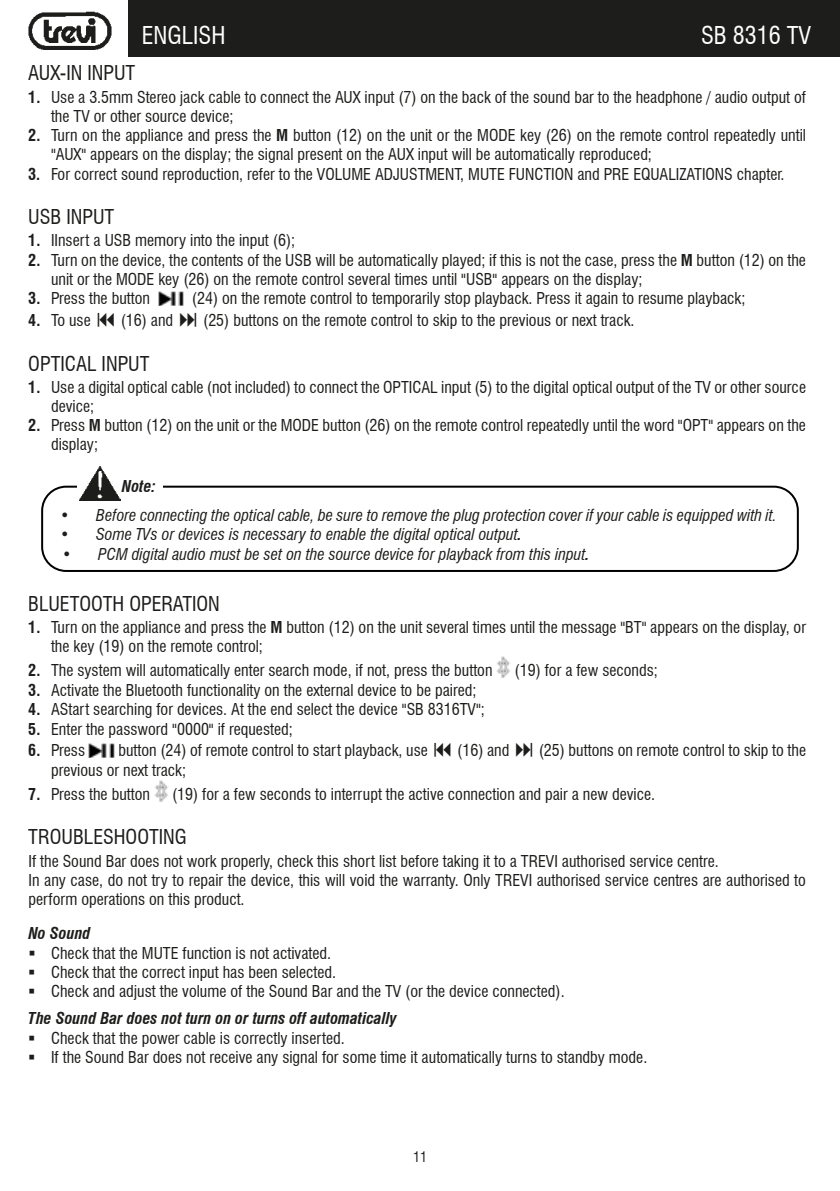
<style>
.page{position:relative;width:840px;height:1191px;background:#fff}
.page>*{position:absolute;margin:0;border:0;box-sizing:border-box;transform-origin:0 0}
.Titolo{font:condensed 24px "Swiss 721 BT";color:#fff}
.Titolo-2{font:condensed 20px "Swiss 721 BT";color:#1d1d1b}
.Testo_rientrato{font:condensed 16px/19.2px "Swiss 721 BT";color:#1d1d1b}
.Corpo_testo{font:condensed 16px/19.2px "Swiss 721 BT";color:#1d1d1b}
.t1{font:italic condensed 16px "Swiss 721 BT";color:#1d1d1b}
.Testo_rientrato-2{font:italic 700 condensed 16px "Swiss 721 BT";color:#1d1d1b}
.Corpo_testo-2{font:italic 700 condensed 16px "Swiss 721 BT";color:#1d1d1b}
.t2{font:condensed 14px "Swiss 721 BT";color:#1d1d1b}
.s1{font-weight:700}
</style>
<div class="page">
<div style="left:128px;top:0;width:711px;height:57px;background:#1d1d1b"></div>
<img style="left:29px;top:12px;width:83px;height:38px">
<img style="left:158px;top:291px;width:26px;height:15px">
<div style="left:41px;top:485px;width:757px;height:87px;border:2px solid #000;border-radius:24px"></div>
<div style="left:78px;top:466px;width:44px;height:36px;background:#fff"></div>
<img style="left:80px;top:466px;width:40px;height:35px">
<div style="left:121px;top:480px;width:41px;height:19px;background:#fff"></div>
<img style="left:497px;top:656px;width:13px;height:22px">
<img style="left:89px;top:743px;width:26px;height:15px">
<img style="left:155px;top:780px;width:13px;height:21px">
<p class="Titolo" style="left:142px;top:21px;width:85px">ENGLISH</p>
<h1 class="Titolo" style="left:700px;top:21px;width:111px">SB 8316 TV</h1>
<p class="Titolo-2" style="left:28px;top:61px;width:108px">AUX-IN INPUT</p>
<p class="Testo_rientrato" style="left:51px;top:87px;width:756px;text-indent:-23px"><span class="s1">1.</span> Use a 3.5mm Stereo jack cable to connect the AUX input (7) on the back of the sound bar to the headphone / audio output of the TV or other source device;</p>
<p class="Testo_rientrato" style="left:51px;top:126px;width:756px;text-indent:-23px"><span class="s1">2.</span> Turn on the appliance and press the <span class="s1">M</span> button (12) on the unit or the MODE key (26) on the remote control repeatedly until "AUX" appears on the display; the signal present on the AUX input will be automatically reproduced;</p>
<p class="Testo_rientrato" style="left:28px;top:164px;width:757px"><span class="s1">3.</span> For correct sound reproduction, refer to the VOLUME ADJUSTMENT, MUTE FUNCTION and PRE EQUALIZATIONS chapter.</p>
<p class="Titolo-2" style="left:28px;top:205px;width:87px">USB INPUT</p>
<p class="Testo_rientrato" style="left:28px;top:231px;width:268px"><span class="s1">1.</span> IInsert a USB memory into the input (6);</p>
<p class="Testo_rientrato" style="left:51px;top:250px;width:756px;text-indent:-23px"><span class="s1">2.</span> Turn on the device, the contents of the USB will be automatically played; if this is not the case, press the <span class="s1">M</span> button (12) on the unit or the MODE key (26) on the remote control several times until "USB" appears on the display;</p>
<p class="Testo_rientrato" style="left:28px;top:289px;width:123px"><span class="s1">3.</span> Press the button</p>
<p class="Testo_rientrato" style="left:192px;top:289px;width:554px">(24) on the remote control to temporarily stop playback. Press it again to resume playback;</p>
<p class="Testo_rientrato" style="left:28px;top:311px;width:64px"><span class="s1">4.</span> To use</p>
<p class="Testo_rientrato" style="left:121px;top:311px;width:54px">(16) and</p>
<p class="Testo_rientrato" style="left:203px;top:311px;width:432px">(25) buttons on the remote control to skip to the previous or next track.</p>
<p class="Titolo-2" style="left:28px;top:351px;width:123px">OPTICAL INPUT</p>
<p class="Testo_rientrato" style="left:51px;top:377px;width:756px;text-indent:-23px"><span class="s1">1.</span> Use a digital optical cable (not included) to connect the OPTICAL input (5) to the digital optical output of the TV or other source device;</p>
<p class="Testo_rientrato" style="left:51px;top:416px;width:756px;text-indent:-23px"><span class="s1">2.</span> Press <span class="s1">M</span> button (12) on the unit or the MODE button (26) on the remote control repeatedly until the word "OPT" appears on the display;</p>
<p class="Corpo_testo-2" style="left:122px;top:477px;width:36px">Note:</p>
<p class="t1" style="left:60px;top:505px;width:717px">• Before connecting the optical cable, be sure to remove the plug protection cover if your cable is equipped with it.</p>
<p class="t1" style="left:60px;top:525px;width:463px">• Some TVs or devices is necessary to enable the digital optical output<span class="s1">.</span></p>
<p class="t1" style="left:62px;top:544px;width:528px">• PCM digital audio must be set on the source device for playback from this input<span class="s1">.</span></p>
<p class="Titolo-2" style="left:28px;top:591px;width:193px">BLUETOOTH OPERATION</p>
<p class="Testo_rientrato" style="left:51px;top:617px;width:756px;text-indent:-23px"><span class="s1">1.</span> Turn on the appliance and press the <span class="s1">M</span> button (12) on the unit several times until the message "BT" appears on the display, or the key (19) on the remote control;</p>
<p class="Testo_rientrato" style="left:28px;top:661px;width:465px"><span class="s1">2.</span> The system will automatically enter search mode, if not, press the button</p>
<p class="Testo_rientrato" style="left:514px;top:661px;width:145px">(19) for a few seconds;</p>
<p class="Testo_rientrato" style="left:28px;top:680px;width:449px"><span class="s1">3.</span> Activate the Bluetooth functionality on the external device to be paired;</p>
<p class="Testo_rientrato" style="left:28px;top:700px;width:458px"><span class="s1">4.</span> AStart searching for devices. At the end select the device "SB 8316TV";</p>
<p class="Testo_rientrato" style="left:28px;top:719px;width:266px"><span class="s1">5.</span> Enter the password "0000" if requested;</p>
<p class="Testo_rientrato" style="left:28px;top:741px;width:58px"><span class="s1">6.</span> Press</p>
<p class="Testo_rientrato" style="left:118px;top:741px;width:311px">button (24) of remote control to start playback, use</p>
<p class="Testo_rientrato" style="left:457px;top:741px;width:54px">(16) and</p>
<p class="Testo_rientrato" style="left:538px;top:741px;width:268px">(25) buttons on remote control to skip to the</p>
<p class="Testo_rientrato" style="left:51px;top:760px;width:136px">previous or next track;</p>
<p class="Testo_rientrato" style="left:28px;top:784px;width:123px"><span class="s1">7.</span> Press the button</p>
<p class="Testo_rientrato" style="left:172px;top:784px;width:484px">(19) for a few seconds to interrupt the active connection and pair a new device.</p>
<p class="Titolo-2" style="left:28px;top:825px;width:160px">TROUBLESHOOTING</p>
<p class="Corpo_testo" style="left:28px;top:851px;width:691px">If the Sound Bar does not work properly, check this short list before taking it to a TREVI authorised service centre.</p>
<p class="Corpo_testo" style="left:28px;top:870px;width:778px">In any case, do not try to repair the device, this will void the warranty. Only TREVI authorised service centres are authorised to perform operations on this product.</p>
<p class="Testo_rientrato-2" style="left:28px;top:923px;width:64px">No Sound</p>
<p class="Testo_rientrato" style="left:28px;top:943px;width:304px">▪ Check that the MUTE function is not activated.</p>
<p class="Testo_rientrato" style="left:28px;top:962px;width:309px">▪ Check that the correct input has been selected.</p>
<p class="Testo_rientrato" style="left:28px;top:982px;width:537px">▪ Check and adjust the volume of the Sound Bar and the TV (or the device connected).</p>
<p class="Testo_rientrato-2" style="left:28px;top:1008px;width:370px">The Sound Bar does not turn on or turns off automatically</p>
<p class="Testo_rientrato" style="left:28px;top:1028px;width:318px">▪ Check that the power cable is correctly inserted.</p>
<p class="Testo_rientrato" style="left:28px;top:1047px;width:620px">▪ If the Sound Bar does not receive any signal for some time it automatically turns to standby mode.</p>
<p class="t2" style="left:413px;top:1148px;width:15px">11</p>
</div>
